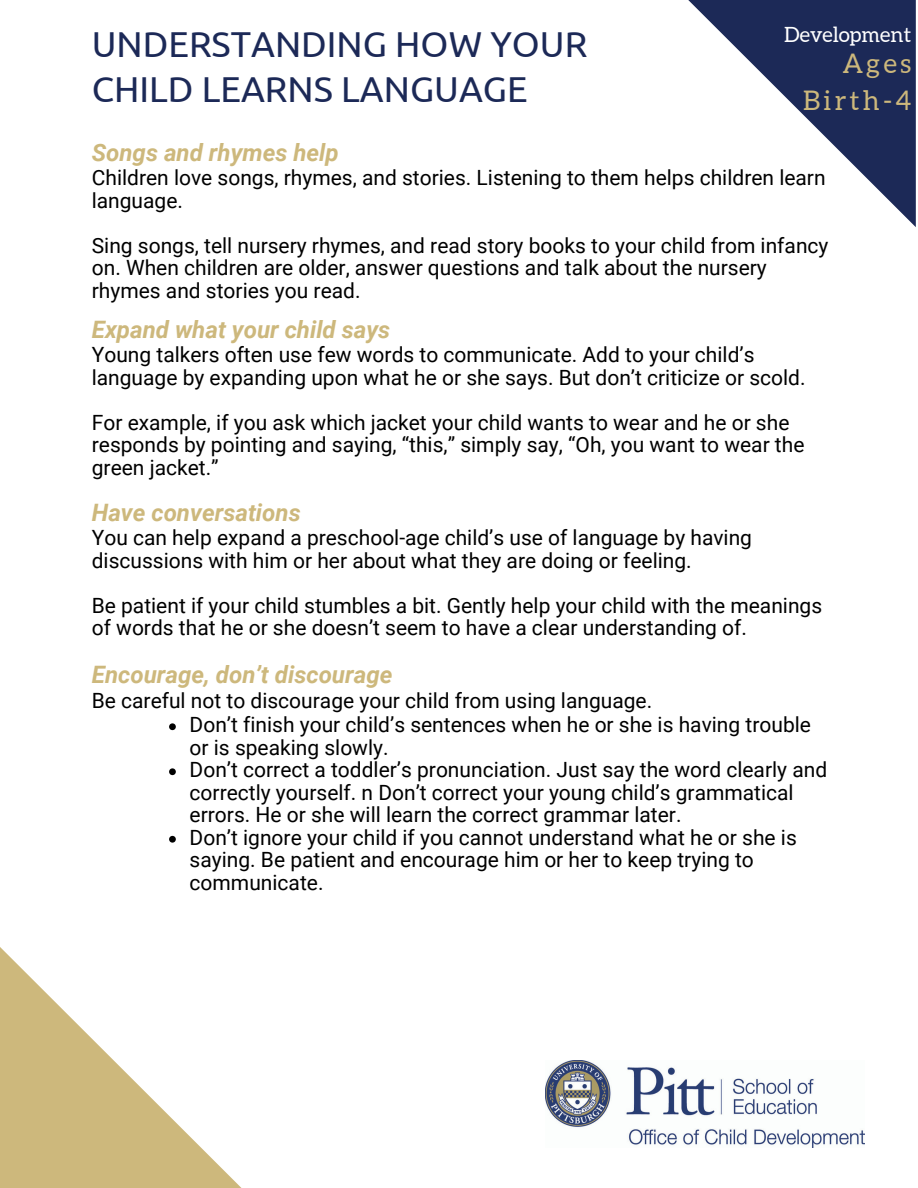
<style>
.page{position:relative;width:918px;height:1188px;background:#fff}
.page>*{position:absolute;margin:0;border:0;box-sizing:border-box;transform-origin:0 0}
.t1{font:36px/45px "Ubuntu";color:#1c2957}
.t2{font:27px/37.2px "Aleo";letter-spacing:.125em;color:#cdb87c;text-align:right}
.t3{font:italic 700 24px "Roboto";color:#cdb87c}
.t4{font:21px/22.5px "Roboto";color:#000}
.t5{font:21px "Aleo";color:#fff}
</style>
<div class="page">
<svg style="left:0;top:947px;width:242px;height:241px"></svg>
<svg style="left:688px;top:0;width:228px;height:227px"></svg>
<img style="left:545px;top:1060px;width:320px;height:87px">
<svg style="left:169px;top:723px;width:7px;height:7px"></svg>
<svg style="left:169px;top:768px;width:7px;height:7px"></svg>
<svg style="left:169px;top:836px;width:7px;height:7px"></svg>
<p class="t5" style="left:784px;top:22px;width:129px">Development</p>
<h1 class="t1" style="left:92px;top:21px;width:497px">UNDERSTANDING HOW YOUR<br>CHILD LEARNS LANGUAGE</h1>
<p class="t3" style="left:92px;top:139px;width:249px">Songs and rhymes help</p>
<p class="t4" style="left:92px;top:167px;width:735px">Children love songs, rhymes, and stories. Listening to them helps children learn language.</p>
<p class="t4" style="left:92px;top:234px;width:738px">Sing songs, tell nursery rhymes, and read story books to your child from infancy on. When children are older, answer questions and talk about the nursery rhymes and stories you read.</p>
<p class="t2" style="left:803px;top:45px;width:110px">Ages<br>Birth-4</p>
<p class="t3" style="left:92px;top:315px;width:300px">Expand what your child says</p>
<p class="t4" style="left:92px;top:344px;width:715px">Young talkers often use few words to communicate. Add to your child’s language by expanding upon what he or she says. But don’t criticize or scold.</p>
<p class="t4" style="left:92px;top:411px;width:714px">For example, if you ask which jacket your child wants to wear and he or she responds by pointing and saying, “this,” simply say, “Oh, you want to wear the green jacket.”</p>
<p class="t3" style="left:92px;top:499px;width:210px">Have conversations</p>
<p class="t4" style="left:92px;top:527px;width:662px">You can help expand a preschool-age child’s use of language by having discussions with him or her about what they are doing or feeling.</p>
<p class="t4" style="left:92px;top:595px;width:732px">Be patient if your child stumbles a bit. Gently help your child with the meanings of words that he or she doesn’t seem to have a clear understanding of.</p>
<p class="t3" style="left:92px;top:661px;width:302px">Encourage, don’t discourage</p>
<p class="t4" style="left:190px;top:688px;width:623px;line-height:24.6px;text-indent:-98px">Be careful not to discourage your child from using language.<br>Don’t finish your child’s sentences when he or she is having trouble</p>
<p class="t4" style="left:190px;top:736px;width:639px">or is speaking slowly.<br>Don’t correct a toddler’s pronunciation. Just say the word clearly and correctly yourself. n Don’t correct your young child’s grammatical errors. He or she will learn the correct grammar later.<br>Don’t ignore your child if you cannot understand what he or she is saying. Be patient and encourage him or her to keep trying to communicate.</p>
</div>
